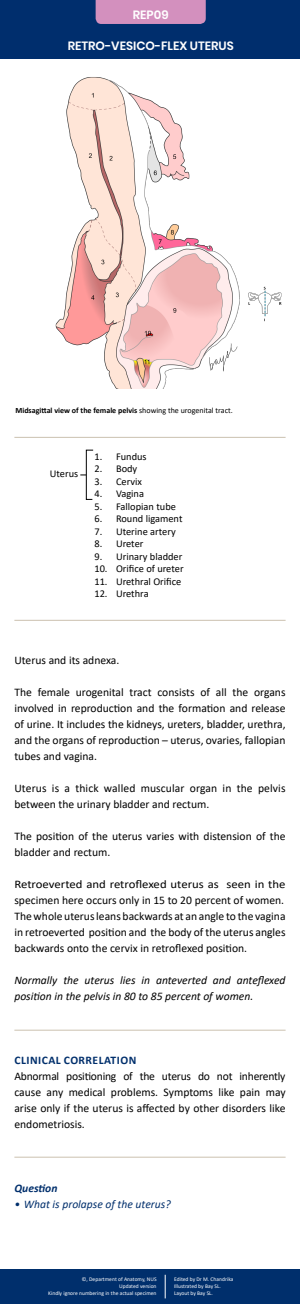
<style>
.page{position:relative;width:300px;height:1304px;background:#fff}
.page>*{position:absolute;margin:0;border:0;box-sizing:border-box;transform-origin:0 0}
.t1{font:600 12px "Poppins";color:#fff}
.t2{font:11.6px/16px "Calibri";color:#000;text-align:justify}
.t3{font:11.6px/16px "Calibri";color:#000;scale:1.1 1}
.t4{font:italic 11.6px/16px "Calibri";color:#000}
.t5{font:italic 11.6px "Calibri";color:#002f6c}
.t6{font:700 11.6px "Calibri";letter-spacing:.04em;color:#002f6c}
.t7{font:italic 700 11.6px "Calibri";color:#002f6c}
.t8{font:10.4px "Calibri";color:#000}
.t9{font:700 8px "Calibri";color:#000}
.t10{font:5.6px "Calibri";color:#fff}
.s1{font-weight:400}
</style>
<div class="page">
<div style="left:0;top:0;width:300px;height:59px;background:#002e6d"></div>
<div style="left:96px;top:0;width:110px;height:24px;background:#d390be"></div>
<hr style="left:14px;top:1157px;width:272px;height:1px;background:#cbc1b0">
<hr style="left:14px;top:620px;width:272px;height:1px;background:#cbc1b0">
<hr style="left:14px;top:1030px;width:272px;height:1px;background:#cbc1b0">
<hr style="left:14px;top:437px;width:272px;height:1px;background:#cbc1b0">
<svg style="left:80px;top:450px;width:14px;height:50px"></svg>
<div style="left:0;top:1269px;width:300px;height:35px;background:#002f6c"></div>
<svg style="left:165px;top:1275px;width:1px;height:23px"></svg>
<img style="left:248px;top:286px;width:34px;height:36px">
<img style="left:55px;top:77px;width:185px;height:311px">
<p class="t1" style="left:133px;top:8px;width:37px">REP09</p>
<p class="t1" style="left:68px;top:39px;width:168px">RETRO-VESICO-FLEX UTERUS</p>
<p class="t9" style="left:15px;top:405px;width:219px">Midsagittal view of the female pelvis <span class="s1">showing the urogenital tract.</span></p>
<p class="t8" style="left:50px;top:467px;width:30px">Uterus</p>
<p class="t8" style="left:94px;top:449px;width:54px">1. Fundus</p>
<p class="t8" style="left:94px;top:462px;width:44px">2. Body</p>
<p class="t8" style="left:94px;top:474px;width:49px">3. Cervix</p>
<p class="t8" style="left:94px;top:487px;width:51px">4. Vagina</p>
<p class="t8" style="left:94px;top:499px;width:83px">5. Fallopian tube</p>
<p class="t8" style="left:94px;top:511px;width:90px">6. Round ligament</p>
<p class="t8" style="left:94px;top:524px;width:83px">7. Uterine artery</p>
<p class="t8" style="left:94px;top:536px;width:51px">8. Ureter</p>
<p class="t8" style="left:94px;top:549px;width:90px">9. Urinary bladder</p>
<p class="t8" style="left:94px;top:561px;width:91px">10. Orifice of ureter</p>
<p class="t8" style="left:94px;top:574px;width:88px">11. Urethral Orifice</p>
<p class="t8" style="left:94px;top:586px;width:56px">12. Urethra</p>
<p class="t2" style="left:14px;top:652px;width:106px">Uterus and its adnexa.</p>
<p class="t2" style="left:14px;top:684px;width:273px">The female urogenital tract consists of all the organs involved in reproduction and the formation and release of urine. It includes the kidneys, ureters, bladder, urethra, and the organs of reproduction – uterus, ovaries, fallopian tubes and vagina.</p>
<p class="t2" style="left:14px;top:780px;width:273px">Uterus is a thick walled muscular organ in the pelvis between the urinary bladder and rectum.</p>
<p class="t2" style="left:14px;top:828px;width:273px">The position of the uterus varies with distension of the bladder and rectum.</p>
<p class="t3" style="left:14px;top:876px;width:248px">Retroeverted and retroflexed uterus as seen in the specimen here occurs only in 15 to 20 percent of women.</p>
<p class="t2" style="left:14px;top:908px;width:273px">The whole uterus leans backwards at an angle to the vagina in retroeverted position and the body of the uterus angles backwards onto the cervix in retroflexed position.</p>
<p class="t4" style="left:14px;top:972px;width:273px">Normally the uterus lies in anteverted and anteflexed position in the pelvis in 80 to 85 percent of women.</p>
<p class="t6" style="left:15px;top:1052px;width:123px">CLINICAL CORRELATION</p>
<p class="t2" style="left:14px;top:1068px;width:273px">Abnormal positioning of the uterus do not inherently cause any medical problems. Symptoms like pain may arise only if the uterus is affected by other disorders like endometriosis.</p>
<p class="t7" style="left:14px;top:1180px;width:45px">Question</p>
<p class="t5" style="left:14px;top:1196px;width:158px">• What is prolapse of the uterus?</p>
<p class="t10" style="left:82px;top:1276px;width:76px">©, Department of Anatomy, NUS</p>
<p class="t10" style="left:119px;top:1282px;width:39px">Updated version</p>
<p class="t10" style="left:48px;top:1289px;width:110px">Kindly ignore numbering in the actual specimen</p>
<p class="t10" style="left:174px;top:1276px;width:61px">Edited by Dr M. Chandrika</p>
<p class="t10" style="left:174px;top:1282px;width:48px">Illustrated by Bay SL.</p>
<p class="t10" style="left:174px;top:1289px;width:40px">Layout by Bay SL.</p>
</div>
